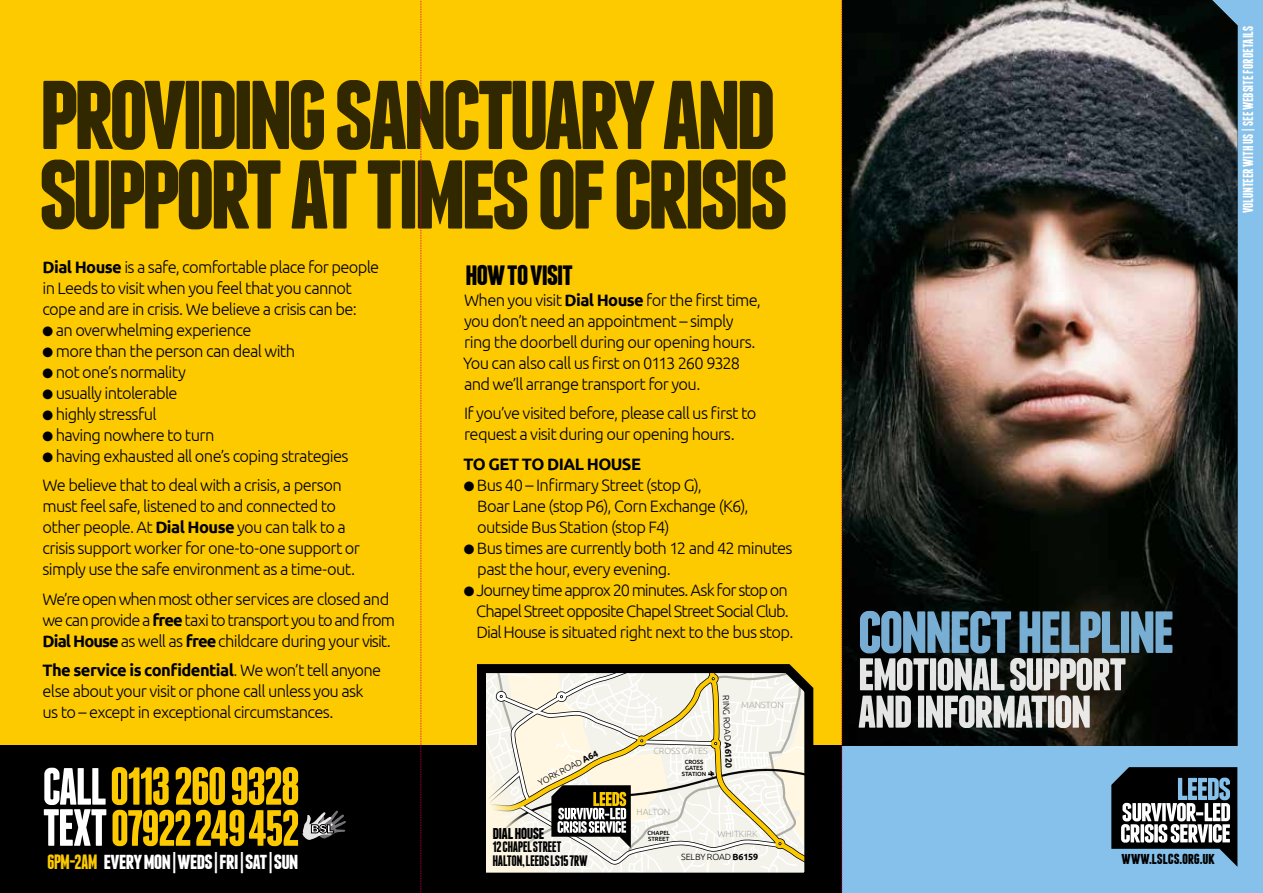
<style>
.page{position:relative;width:1263px;height:893px;background:#fff}
.page>*{position:absolute;margin:0;border:0;box-sizing:border-box;transform-origin:0 0}
.t1{font:700 113.7px "Franchise";letter-spacing:-.06em;color:#000}
.t2{font:700 69.3px "Franchise";letter-spacing:-.055em;color:#85c1ea}
.t3{font:700 53.4px "Franchise";letter-spacing:-.05em;color:#fff}
.t4{font:700 53.25px "Franchise";letter-spacing:-.05em;color:#fdca00}
.t5{font:700 50.85px "Franchise";letter-spacing:-.05em;color:#fdca00}
.t6{font:700 33px "Franchise";letter-spacing:-.045em;color:#000}
.t7{font:700 23.85px "Franchise";letter-spacing:-.045em;color:#fff}
.t8{font:700 18.45px "Franchise";letter-spacing:-.04em;color:#000}
.t9{font:700 16.95px "Franchise";letter-spacing:-.02em;color:#000}
.t10{font:300 16.5px/21px "Ubuntu";letter-spacing:-.04em;color:#000}
.t11{font:300 16.5px/21px "Ubuntu";letter-spacing:-.06em;color:#000}
.t12{font:700 16.5px "Ubuntu";letter-spacing:-.03em;color:#000}
.t13{font:700 15.15px/13.2px "Franchise";letter-spacing:-.03em;color:#000}
.t14{font:700 14.4px "Franchise";letter-spacing:-.01em;color:#fff}
.t15{font:300 9px "Ubuntu";letter-spacing:-.01em;color:#000}
.t16{font:300 9px "Ubuntu";letter-spacing:-.005em;color:#aeaea6}
.t17{font:500 6px/6px "Ubuntu";letter-spacing:-.005em;color:#000;text-align:center}
.s1{font-weight:700}
.s2{font-size:52.2px;color:#fff}
.s3{font-size:20.7px;color:#fdca00}
</style>
<div class="page">
<div style="left:0;top:0;width:842px;height:893px;background:#fdca00"></div>
<div style="left:0;top:746px;width:842px;height:147px;background:#000"></div>
<svg style="left:302px;top:810px;width:44px;height:30px"></svg>
<div style="left:842px;top:0;width:421px;height:893px;background:#85c1ea"></div>
<img style="left:843px;top:0;width:394px;height:746px">
<svg style="left:1111px;top:767px;width:126px;height:100px"></svg>
<svg style="left:472px;top:664px;width:346px;height:209px;background:#cbc7b6"></svg>
<svg style="left:841px;top:0;width:2px;height:893px;background:#824926"></svg>
<svg style="left:420px;top:0;width:2px;height:893px;background:#d38113"></svg>
<h1 class="t1" style="left:38px;top:56px;width:740px">PROVIDING SANCTUARY AND</h1>
<h1 class="t1" style="left:38px;top:136px;width:752px">SUPPORT AT TIMES OF CRISIS</h1>
<p class="t10" style="left:43px;top:256px;width:338px"><span class="s1">Dial House</span> is a safe, comfortable place for people in Leeds to visit when you feel that you cannot cope and are in crisis. We believe a crisis can be:</p>
<p class="t10" style="left:43px;top:319px;width:210px">● an overwhelming experience</p>
<p class="t10" style="left:43px;top:340px;width:254px">● more than the person can deal with</p>
<p class="t10" style="left:43px;top:361px;width:145px">● not one’s normality</p>
<p class="t10" style="left:43px;top:382px;width:137px">● usually intolerable</p>
<p class="t10" style="left:43px;top:403px;width:116px">● highly stressful</p>
<p class="t10" style="left:43px;top:424px;width:173px">● having nowhere to turn</p>
<p class="t10" style="left:43px;top:441px;width:308px;line-height:29.5px">● having exhausted all one’s coping strategies<br>We believe that to deal with a crisis, a person</p>
<p class="t10" style="left:43px;top:496px;width:319px">must feel safe, listened to and connected to other people. At <span class="s1">Dial House</span> you can talk to a crisis support worker for one-to-one support or simply use the safe environment as a time-out.</p>
<p class="t10" style="left:43px;top:588px;width:354px">We’re open when most other services are closed and we can provide a <span class="s1">free</span> taxi to transport you to and from<br><span class="s1">Dial House</span> as well as <span class="s1">free</span> childcare during your visit.</p>
<p class="t10" style="left:43px;top:660px;width:340px"><span class="s1">The service is confidential</span>. We won’t tell anyone else about your visit or phone call unless you ask us to – except in exceptional circumstances.</p>
<h3 class="t4" style="left:43px;top:761px;width:259px"><span class="s2">CALL</span> 0113 260 9328</h3>
<h3 class="t5" style="left:43px;top:804px;width:259px"><span class="s2">TEXT</span>07922 249 452</h3>
<h3 class="t7" style="left:47px;top:849px;width:253px"><span class="s3">6PM-2AM</span> EVERY MON | WEDS | FRI | SAT | SUN</h3>
<h3 class="t6" style="left:465px;top:258px;width:110px">HOW TO VISIT</h3>
<p class="t10" style="left:463px;top:289px;width:299px">When you visit <span class="s1">Dial House</span> for the first time, you don’t need an appointment – simply ring the doorbell during our opening hours.<br>You can also call us first on 0113 260 9328 and we’ll arrange transport for you.</p>
<p class="t10" style="left:464px;top:403px;width:294px">If you’ve visited before, please call us first to request a visit during our opening hours.</p>
<p class="t12" style="left:463px;top:453px;width:179px">to get to dial house</p>
<p class="t10" style="left:477px;top:474px;width:273px;text-indent:-14px">● Bus 40 – Infirmary Street (stop G),<br>Boar Lane (stop P6), Corn Exchange (K6), outside Bus Station (stop F4)</p>
<p class="t10" style="left:477px;top:537px;width:317px;text-indent:-14px">● Bus times are currently both 12 and 42 minutes past the hour, every evening.</p>
<p class="t11" style="left:476px;top:579px;width:319px;text-indent:-13px">● Journey time approx 20 minutes. Ask for stop on<br>Chapel Street opposite Chapel Street Social Club.<br>Dial House is situated right next to the bus stop.</p>
<p class="t15" style="left:536px;top:778px;width:68px;rotate:-27deg">york road <span class="s1">A64</span></p>
<p class="t16" style="left:653px;top:745px;width:56px">cross gates</p>
<p class="t17" style="left:682px;top:759px;width:26px">CROSS<br>GATES<br>STATION</p>
<p class="t16" style="left:636px;top:806px;width:35px">halton</p>
<p class="t15" style="left:731px;top:695px;width:74px;rotate:88deg">ring road <span class="s1">A6120</span></p>
<p class="t16" style="left:741px;top:699px;width:44px">manston</p>
<p class="t8" style="left:492px;top:824px;width:54px">DIAL HOUSE</p>
<p class="t13" style="left:492px;top:840px;width:97px">12 CHAPEL STREET<br>HALTON, LEEDS LS15 7RW</p>
<p class="t17" style="left:647px;top:830px;width:24px;text-align:left">CHAPEL<br>STREET</p>
<p class="t16" style="left:717px;top:828px;width:41px">whitkirk</p>
<p class="t15" style="left:681px;top:851px;width:79px">selby road <span class="s1">B6159</span></p>
<p class="t14" style="left:1241px;top:213px;width:188px;rotate:-90deg">VOLUNTEER WITH US | SEE WEBSITE FOR DETAILS</p>
<h2 class="t2" style="left:857px;top:596px;width:319px">CONNECT HELPLINE</h2>
<h3 class="t3" style="left:857px;top:647px;width:271px">EMOTIONAL SUPPORT</h3>
<h3 class="t3" style="left:857px;top:684px;width:236px">AND INFORMATION</h3>
<p class="t9" style="left:1121px;top:850px;width:95px">WWW.LSLCS.ORG.UK</p>
</div>
